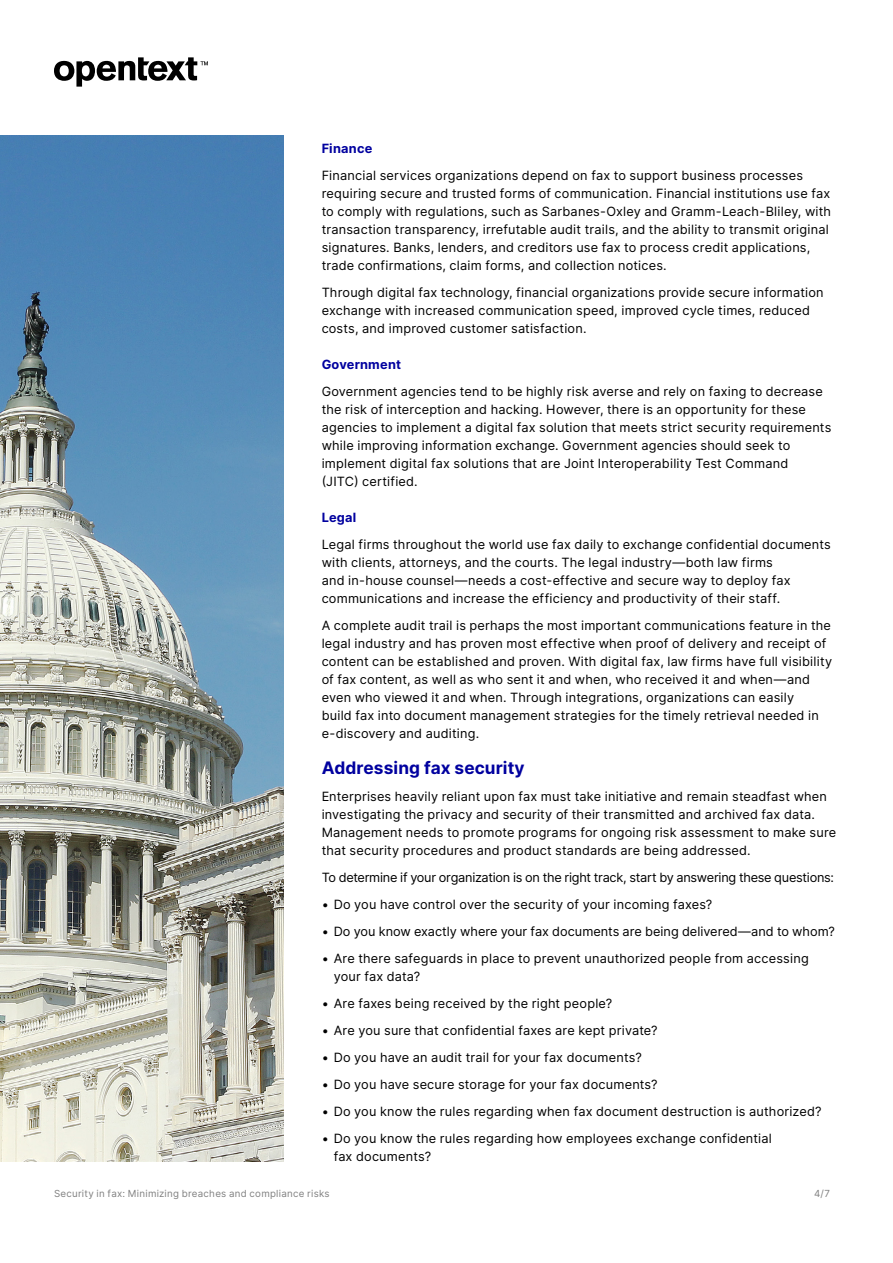
<style>
.page{position:relative;width:893px;height:1263px;background:#fff}
.page>*{position:absolute;margin:0;border:0;box-sizing:border-box;transform-origin:0 0}
.t1{font:700 17.25px "Inter";letter-spacing:.005em;color:#00009f}
.Body{font:12.75px/18px "Inter";letter-spacing:.015em;color:#000}
.Body-2{font:12.75px "Inter";letter-spacing:-.02em;color:#000}
.t2{font:700 12.75px "Inter";letter-spacing:.02em;color:#00009f}
.t3{font:9.75px "Inter";letter-spacing:.025em;color:#808080}
</style>
<div class="page">
<svg style="left:54px;top:57px;width:154px;height:30px"></svg>
<img style="left:0;top:135px;width:284px;height:1026px">
<h4 class="t2" style="left:322px;top:139px;width:52px">Finance</h4>
<p class="Body" style="left:322px;top:166px;width:511px">Financial services organizations depend on fax to support business processes requiring secure and trusted forms of communication. Financial institutions use fax to comply with regulations, such as Sarbanes-Oxley and Gramm-Leach-Bliley, with transaction transparency, irrefutable audit trails, and the ability to transmit original signatures. Banks, lenders, and creditors use fax to process credit applications, trade confirmations, claim forms, and collection notices.</p>
<p class="Body" style="left:322px;top:283px;width:503px">Through digital fax technology, financial organizations provide secure information exchange with increased communication speed, improved cycle times, reduced costs, and improved customer satisfaction.</p>
<h4 class="t2" style="left:322px;top:355px;width:81px">Government</h4>
<p class="Body" style="left:322px;top:382px;width:511px">Government agencies tend to be highly risk averse and rely on faxing to decrease the risk of interception and hacking. However, there is an opportunity for these agencies to implement a digital fax solution that meets strict security requirements while improving information exchange. Government agencies should seek to implement digital fax solutions that are Joint Interoperability Test Command<br>(JITC) certified.</p>
<h4 class="t2" style="left:322px;top:508px;width:36px">Legal</h4>
<p class="Body" style="left:322px;top:535px;width:511px">Legal firms throughout the world use fax daily to exchange confidential documents with clients, attorneys, and the courts. The legal industry—both law firms<br>and in-house counsel—needs a cost-effective and secure way to deploy fax communications and increase the efficiency and productivity of their staff.</p>
<p class="Body" style="left:322px;top:616px;width:512px">A complete audit trail is perhaps the most important communications feature in the legal industry and has proven most effective when proof of delivery and receipt of content can be established and proven. With digital fax, law firms have full visibility of fax content, as well as who sent it and when, who received it and when—and even who viewed it and when. Through integrations, organizations can easily<br>build fax into document management strategies for the timely retrieval needed in e-discovery and auditing.</p>
<h3 class="t1" style="left:322px;top:755px;width:205px">Addressing fax security</h3>
<p class="Body" style="left:322px;top:787px;width:516px">Enterprises heavily reliant upon fax must take initiative and remain steadfast when investigating the privacy and security of their transmitted and archived fax data.<br>Management needs to promote programs for ongoing risk assessment to make sure that security procedures and product standards are being addressed.</p>
<p class="Body-2" style="left:322px;top:868px;width:514px">To determine if your organization is on the right track, start by answering these questions:</p>
<p class="Body" style="left:322px;top:895px;width:392px">• Do you have control over the security of your incoming faxes?</p>
<p class="Body" style="left:322px;top:922px;width:515px">• Do you know exactly where your fax documents are being delivered—and to whom?</p>
<p class="Body" style="left:334px;top:949px;width:477px;text-indent:-12px">• Are there safeguards in place to prevent unauthorized people from accessing your fax data?</p>
<p class="Body" style="left:322px;top:994px;width:292px">• Are faxes being received by the right people?</p>
<p class="Body" style="left:322px;top:1021px;width:337px">• Are you sure that confidential faxes are kept private?</p>
<p class="Body" style="left:322px;top:1048px;width:322px">• Do you have an audit trail for your fax documents?</p>
<p class="Body" style="left:322px;top:1075px;width:337px">• Do you have secure storage for your fax documents?</p>
<p class="Body" style="left:322px;top:1102px;width:501px">• Do you know the rules regarding when fax document destruction is authorized?</p>
<p class="Body" style="left:334px;top:1129px;width:440px;text-indent:-12px">• Do you know the rules regarding how employees exchange confidential fax documents?</p>
<p class="t3" style="left:54px;top:1186px;width:277px">Security in fax: Minimizing breaches and compliance risks</p>
<p class="t3" style="left:814px;top:1186px;width:17px">4/7</p>
</div>
